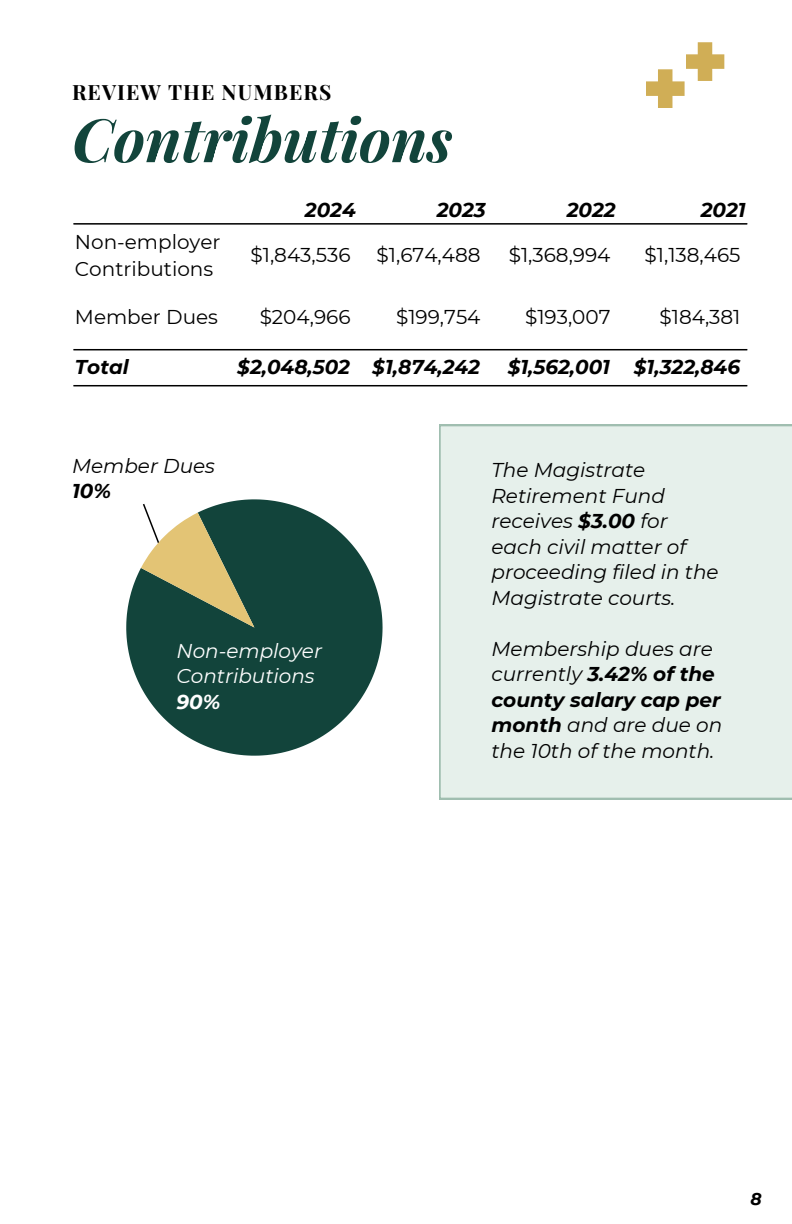
<style>
.page{position:relative;width:792px;height:1224px;background:#fff}
.page>*{position:absolute;margin:0;border:0;box-sizing:border-box;transform-origin:0 0}
.t1{font:italic 700 60px "Playfair Display";color:#12443b}
.t2{font:700 21px "Playfair Display";letter-spacing:.05em;color:#000}
.t3{font:italic 20px/25.6px "Montserrat";color:#000}
.t4{font:20px/27px "Montserrat";color:#000}
.t5{font:italic 700 20px "Montserrat";color:#000}
.t6{font:italic 20px/25.6px "Montserrat";color:#fff}
.t7{font:italic 700 20px "Montserrat";color:#fff}
.t8{font:italic 700 17px "Montserrat";color:#000}
.s1{font-weight:700}
</style>
<div class="page">
<svg style="left:646px;top:42px;width:78px;height:66px"></svg>
<hr style="left:73px;top:223px;width:674px;height:2px;background:#000">
<hr style="left:73px;top:349px;width:674px;height:1px;background:#000">
<hr style="left:73px;top:385px;width:674px;height:1px;background:#000">
<svg style="left:126px;top:499px;width:257px;height:257px;fill:#12443b"></svg>
<svg style="left:130px;top:502px;width:124px;height:159px;background:#6c8167"></svg>
<div style="left:439px;top:425px;width:353px;height:374px;background:#e6f0eb"></div>
<p class="t2" style="left:72px;top:77px;width:261px">REVIEW THE NUMBERS</p>
<h1 class="t1" style="left:72px;top:97px;width:382px">Contributions</h1>
<p class="t5" style="left:305px;top:198px;width:52px">2024</p>
<p class="t5" style="left:437px;top:198px;width:50px">2023</p>
<p class="t5" style="left:567px;top:198px;width:50px">2022</p>
<p class="t5" style="left:701px;top:198px;width:46px">2021</p>
<p class="t4" style="left:75px;top:228px;width:147px">Non-employer<br>Contributions</p>
<p class="t4" style="left:251px;top:241px;width:102px">$1,843,536</p>
<p class="t4" style="left:377px;top:241px;width:105px">$1,674,488</p>
<p class="t4" style="left:509px;top:241px;width:103px">$1,368,994</p>
<p class="t4" style="left:645px;top:241px;width:97px">$1,138,465</p>
<p class="t4" style="left:75px;top:304px;width:145px">Member Dues</p>
<p class="t4" style="left:260px;top:304px;width:92px">$204,966</p>
<p class="t4" style="left:396px;top:304px;width:86px">$199,754</p>
<p class="t4" style="left:525px;top:304px;width:87px">$193,007</p>
<p class="t4" style="left:660px;top:304px;width:82px">$184,381</p>
<p class="t5" style="left:75px;top:355px;width:55px">Total</p>
<p class="t5" style="left:237px;top:355px;width:244px">$2,048,502 $1,874,242</p>
<p class="t5" style="left:508px;top:355px;width:234px">$1,562,001 $1,322,846</p>
<p class="t3" style="left:72px;top:453px;width:145px">Member Dues</p>
<p class="t5" style="left:72px;top:479px;width:40px">10%</p>
<p class="t6" style="left:176px;top:638px;width:147px">Non-employer<br>Contributions</p>
<p class="t7" style="left:176px;top:690px;width:45px">90%</p>
<p class="t3" style="left:492px;top:457px;width:229px">The Magistrate<br>Retirement Fund receives <span class="s1">$3.00</span> for each civil matter of proceeding filed in the<br>Magistrate courts.</p>
<p class="t3" style="left:492px;top:636px;width:232px">Membership dues are currently <span class="s1">3.42% of the county salary cap per month</span> and are due on the 10th of the month.</p>
<p class="t8" style="left:750px;top:1188px;width:13px">8</p>
</div>
